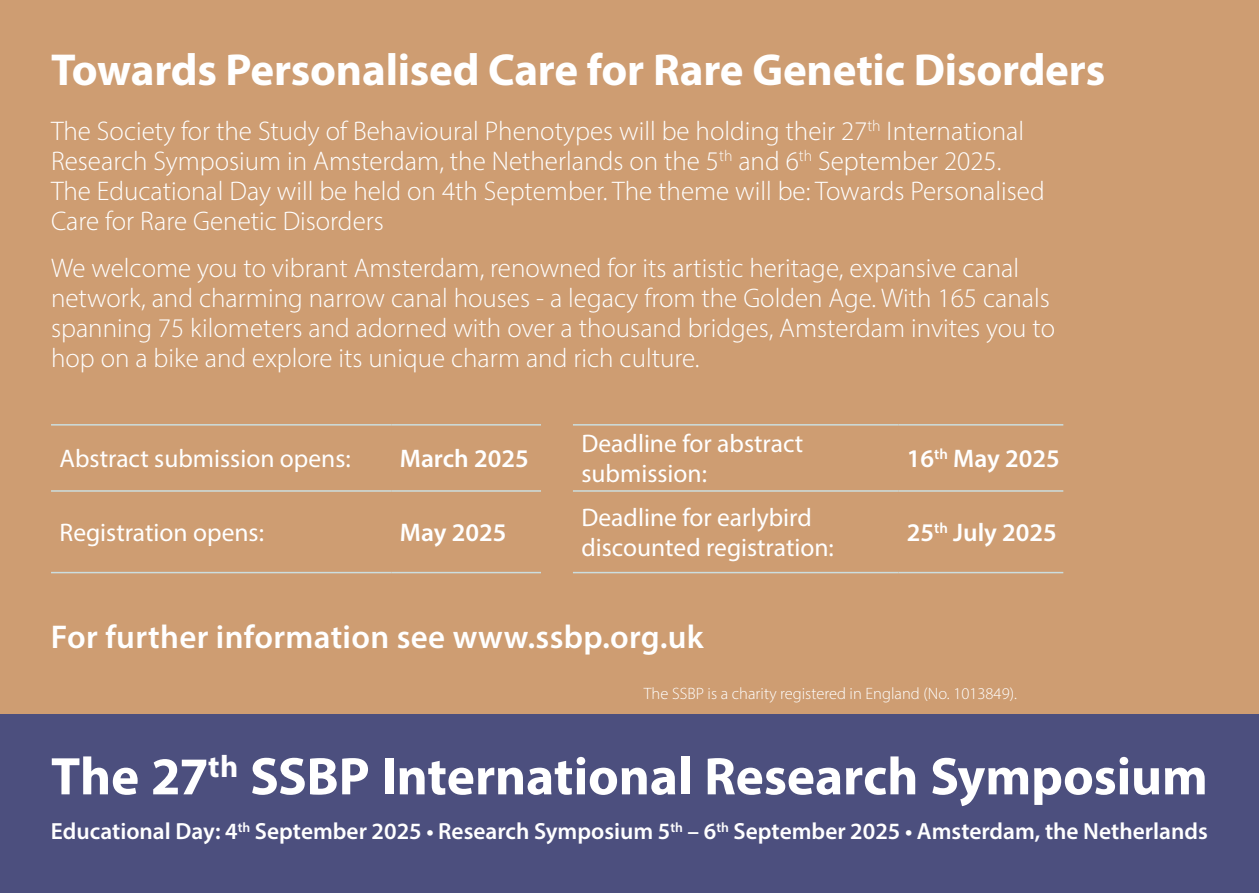
<style>
.page{position:relative;width:1259px;height:893px;background:#fff}
.page>*{position:absolute;margin:0;border:0;box-sizing:border-box;transform-origin:0 0}
.t1{font:700 53.4px "Myriad Pro";letter-spacing:-.005em;color:#fff}
.t2{font:700 45px "Myriad Pro";letter-spacing:-.005em;color:#fff}
.t3{font:600 33px "Myriad Pro";letter-spacing:.01em;color:#fff}
.t4{font:300 27px/30px "Myriad Pro";color:#fff}
.t5{font:25.5px/30px "Myriad Pro";color:#fff}
.t6{font:600 25.5px "Myriad Pro";color:#fff}
.t7{font:600 23.4px "Myriad Pro";color:#fff}
.t8{font:300 16.5px "Myriad Pro";color:#fff}
</style>
<div class="page">
<div style="left:0;top:0;width:1259px;height:714px;background:#ce9d72"></div>
<hr style="left:51px;top:424px;width:340px;height:2px;background:#ccdedf">
<hr style="left:391px;top:424px;width:150px;height:2px;background:#ccdedf">
<hr style="left:51px;top:490px;width:340px;height:2px;background:#ccdedf">
<hr style="left:391px;top:490px;width:150px;height:2px;background:#ccdedf">
<hr style="left:51px;top:572px;width:340px;height:1px;background:#ccdedf">
<hr style="left:391px;top:572px;width:150px;height:1px;background:#ccdedf">
<hr style="left:573px;top:424px;width:325px;height:2px;background:#ccdedf">
<hr style="left:898px;top:424px;width:165px;height:2px;background:#ccdedf">
<hr style="left:573px;top:490px;width:325px;height:2px;background:#ccdedf">
<hr style="left:898px;top:490px;width:165px;height:2px;background:#ccdedf">
<hr style="left:573px;top:572px;width:325px;height:1px;background:#ccdedf">
<hr style="left:898px;top:572px;width:165px;height:1px;background:#ccdedf">
<div style="left:0;top:714px;width:1259px;height:179px;background:#4c4f7e"></div>
<h2 class="t2" style="left:51px;top:40px;width:1055px">Towards Personalised Care for Rare Genetic Disorders</h2>
<p class="t4" style="left:51px;top:116px;width:995px">The Society for the Study of Behavioural Phenotypes will be holding their 27<sup>th</sup> International Research Symposium in Amsterdam, the Netherlands on the 5<sup>th</sup> and 6<sup>th</sup> September 2025.<br>The Educational Day will be held on 4th September. The theme will be: Towards Personalised Care for Rare Genetic Disorders</p>
<p class="t4" style="left:51px;top:253px;width:1005px">We welcome you to vibrant Amsterdam, renowned for its artistic heritage, expansive canal network, and charming narrow canal houses - a legacy from the Golden Age. With 165 canals spanning 75 kilometers and adorned with over a thousand bridges, Amsterdam invites you to hop on a bike and explore its unique charm and rich culture.</p>
<p class="t5" style="left:60px;top:443px;width:293px">Abstract submission opens:</p>
<p class="t6" style="left:400px;top:443px;width:130px">March 2025</p>
<p class="t5" style="left:60px;top:517px;width:206px">Registration opens:</p>
<p class="t6" style="left:400px;top:517px;width:108px">May 2025</p>
<p class="t5" style="left:581px;top:428px;width:223px">Deadline for abstract submission:</p>
<p class="t5" style="left:581px;top:502px;width:254px">Deadline for earlybird discounted registration:</p>
<p class="t3" style="left:51px;top:616px;width:654px">For further information see www.ssbp.org.uk</p>
<p class="t6" style="left:907px;top:443px;width:154px">16<sup>th</sup> May 2025</p>
<p class="t6" style="left:907px;top:517px;width:152px">25<sup>th</sup> July 2025</p>
<p class="t8" style="left:644px;top:684px;width:374px">The SSBP is a charity registered in England (No. 1013849).</p>
<h1 class="t1" style="left:51px;top:741px;width:1158px">The 27<sup>th</sup> SSBP International Research Symposium</h1>
<p class="t7" style="left:51px;top:817px;width:1158px">Educational Day: 4<sup>th</sup> September 2025 • Research Symposium 5<sup>th</sup> – 6<sup>th</sup> September 2025 • Amsterdam, the Netherlands</p>
</div>
